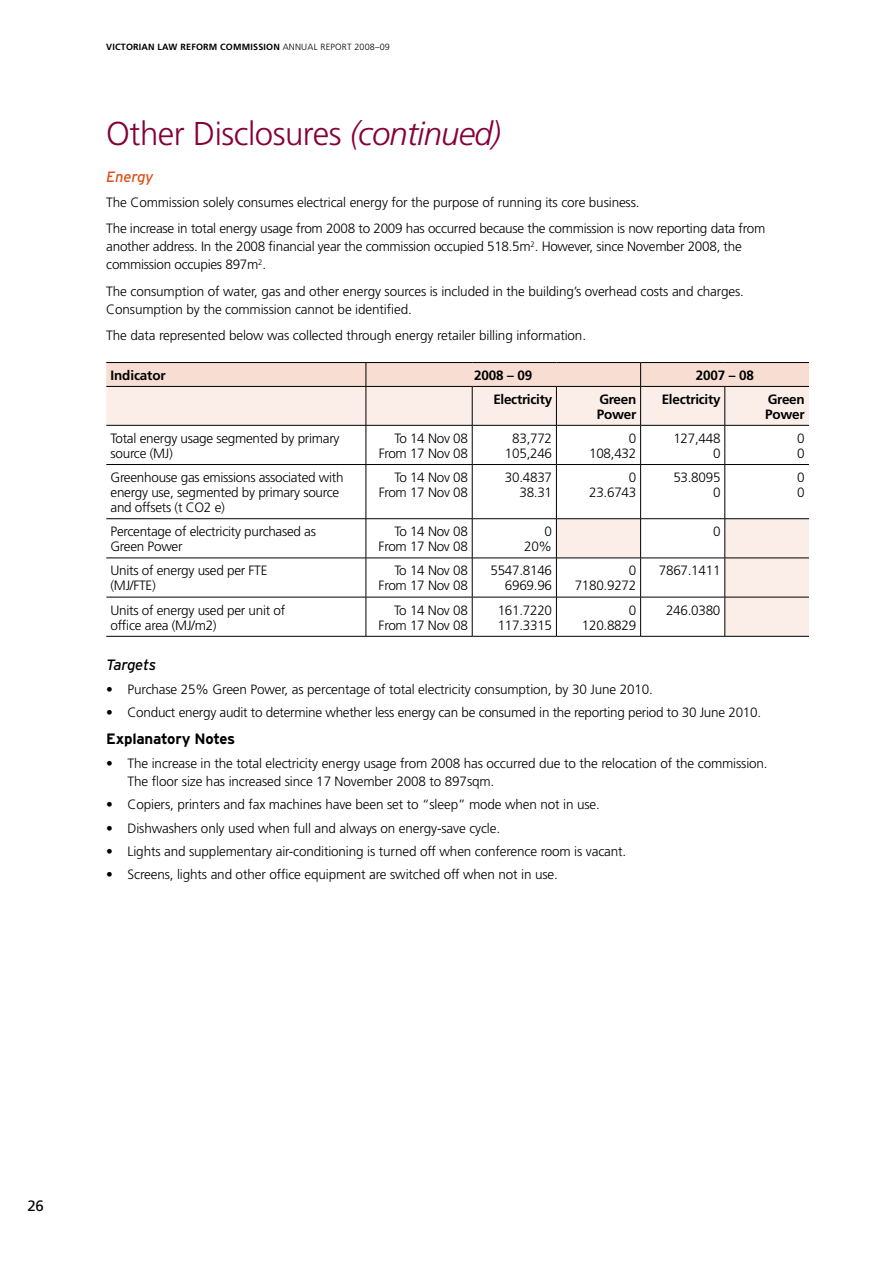
<style>
.page{position:relative;width:893px;height:1263px;background:#fff}
.page>*{position:absolute;margin:0;border:0;box-sizing:border-box;transform-origin:0 0}
.t1{font:300 33px "Frutiger CE";letter-spacing:-.015em;color:#860038}
.t2{font:700 15px "Interstate";letter-spacing:-.015em;color:#000}
.t3{font:italic 15px "Interstate";letter-spacing:-.025em;color:#000}
.t4{font:italic 15px "Interstate";letter-spacing:-.015em;color:#d9541e}
.t5{font:15px "Frutiger CE";color:#000}
.t6{font:300 13.5px/15px "Frutiger CE";letter-spacing:-.02em;color:#000;text-align:right}
.t7{font:300 13.5px/18px "Frutiger";letter-spacing:-.01em;color:#000}
.t8{font:700 13.5px/15px "Frutiger CE";letter-spacing:-.02em;color:#000}
.t9{font:700 9px "Frutiger CE";letter-spacing:.02em;color:#000}
.s1{font-weight:300}
.s2{font-style:italic}
</style>
<div class="page">
<svg style="left:106px;top:387px;width:703px;height:249px"></svg>
<svg style="left:106px;top:362px;width:703px;height:24px;background:#ecd3c9"></svg>
<hr style="left:725px;top:362px;width:84px;height:1px;background:#000">
<hr style="left:106px;top:386px;width:260px;height:1px;background:#000">
<hr style="left:366px;top:386px;width:106px;height:1px;background:#000">
<hr style="left:366px;top:387px;width:1px;height:38px;background:#000">
<hr style="left:472px;top:386px;width:84px;height:1px;background:#000">
<hr style="left:472px;top:387px;width:1px;height:38px;background:#000">
<hr style="left:556px;top:386px;width:85px;height:1px;background:#000">
<hr style="left:556px;top:387px;width:1px;height:38px;background:#000">
<hr style="left:641px;top:386px;width:84px;height:1px;background:#000">
<hr style="left:640px;top:387px;width:1px;height:38px;background:#000">
<hr style="left:725px;top:386px;width:84px;height:1px;background:#000">
<hr style="left:725px;top:387px;width:1px;height:38px;background:#000">
<hr style="left:106px;top:425px;width:260px;height:1px;background:#000">
<hr style="left:366px;top:425px;width:106px;height:1px;background:#000">
<hr style="left:366px;top:426px;width:1px;height:38px;background:#000">
<hr style="left:472px;top:425px;width:84px;height:1px;background:#000">
<hr style="left:472px;top:426px;width:1px;height:38px;background:#000">
<hr style="left:556px;top:425px;width:85px;height:1px;background:#000">
<hr style="left:556px;top:426px;width:1px;height:38px;background:#000">
<hr style="left:641px;top:425px;width:84px;height:1px;background:#000">
<hr style="left:640px;top:426px;width:1px;height:38px;background:#000">
<hr style="left:725px;top:425px;width:84px;height:1px;background:#000">
<hr style="left:725px;top:426px;width:1px;height:38px;background:#000">
<hr style="left:106px;top:464px;width:260px;height:1px;background:#000">
<hr style="left:366px;top:464px;width:106px;height:1px;background:#000">
<hr style="left:366px;top:465px;width:1px;height:53px;background:#000">
<hr style="left:472px;top:464px;width:84px;height:1px;background:#000">
<hr style="left:472px;top:465px;width:1px;height:53px;background:#000">
<hr style="left:556px;top:464px;width:85px;height:1px;background:#000">
<hr style="left:556px;top:465px;width:1px;height:53px;background:#000">
<hr style="left:641px;top:464px;width:84px;height:1px;background:#000">
<hr style="left:640px;top:465px;width:1px;height:53px;background:#000">
<hr style="left:725px;top:464px;width:84px;height:1px;background:#000">
<hr style="left:725px;top:465px;width:1px;height:53px;background:#000">
<hr style="left:106px;top:518px;width:260px;height:1px;background:#000">
<hr style="left:366px;top:518px;width:106px;height:1px;background:#000">
<hr style="left:366px;top:519px;width:1px;height:39px;background:#000">
<hr style="left:472px;top:518px;width:84px;height:1px;background:#000">
<hr style="left:472px;top:519px;width:1px;height:39px;background:#000">
<hr style="left:556px;top:518px;width:85px;height:1px;background:#000">
<hr style="left:556px;top:519px;width:1px;height:39px;background:#000">
<hr style="left:641px;top:518px;width:84px;height:1px;background:#000">
<hr style="left:640px;top:519px;width:1px;height:39px;background:#000">
<hr style="left:725px;top:518px;width:84px;height:1px;background:#000">
<hr style="left:725px;top:519px;width:1px;height:39px;background:#000">
<hr style="left:106px;top:558px;width:260px;height:1px;background:#000">
<hr style="left:366px;top:558px;width:106px;height:1px;background:#000">
<hr style="left:366px;top:558px;width:1px;height:39px;background:#000">
<hr style="left:472px;top:558px;width:84px;height:1px;background:#000">
<hr style="left:472px;top:558px;width:1px;height:39px;background:#000">
<hr style="left:556px;top:558px;width:85px;height:1px;background:#000">
<hr style="left:556px;top:558px;width:1px;height:39px;background:#000">
<hr style="left:641px;top:558px;width:84px;height:1px;background:#000">
<hr style="left:640px;top:558px;width:1px;height:39px;background:#000">
<hr style="left:725px;top:558px;width:84px;height:1px;background:#000">
<hr style="left:725px;top:558px;width:1px;height:39px;background:#000">
<hr style="left:106px;top:597px;width:260px;height:1px;background:#000">
<hr style="left:366px;top:597px;width:106px;height:1px;background:#000">
<hr style="left:366px;top:597px;width:1px;height:39px;background:#000">
<hr style="left:472px;top:597px;width:84px;height:1px;background:#000">
<hr style="left:472px;top:597px;width:1px;height:39px;background:#000">
<hr style="left:556px;top:597px;width:85px;height:1px;background:#000">
<hr style="left:556px;top:597px;width:1px;height:39px;background:#000">
<hr style="left:641px;top:597px;width:84px;height:1px;background:#000">
<hr style="left:640px;top:597px;width:1px;height:39px;background:#000">
<hr style="left:725px;top:597px;width:84px;height:1px;background:#000">
<hr style="left:725px;top:597px;width:1px;height:39px;background:#000">
<hr style="left:106px;top:636px;width:260px;height:1px;background:#000">
<hr style="left:366px;top:636px;width:106px;height:1px;background:#000">
<hr style="left:472px;top:636px;width:84px;height:1px;background:#000">
<hr style="left:556px;top:636px;width:85px;height:1px;background:#000">
<hr style="left:641px;top:636px;width:84px;height:1px;background:#000">
<hr style="left:725px;top:636px;width:84px;height:1px;background:#000">
<p class="t9" style="left:106px;top:41px;width:285px">VICTORIAN LAW REFORM COMMISSION <span class="s1">ANNUAL REPORT 2008–09</span></p>
<h1 class="t1" style="left:106px;top:114px;width:396px">Other Disclosures <span class="s2">(continued)</span></h1>
<p class="t4" style="left:106px;top:169px;width:49px">Energy</p>
<p class="t6" style="left:106px;top:188px;width:660px;line-height:26.5px;text-align:left">The Commission solely consumes electrical energy for the purpose of running its core business.<br>The increase in total energy usage from 2008 to 2009 has occurred because the commission is now reporting data from</p>
<p class="t6" style="left:106px;top:237px;width:637px;line-height:18px;text-align:left">another address. In the 2008 financial year the commission occupied 518.5m<sup>2</sup>. However, since November 2008, the commission occupies 897m<sup>2</sup>.</p>
<p class="t6" style="left:106px;top:282px;width:639px;line-height:18px;text-align:left">The consumption of water, gas and other energy sources is included in the building’s overhead costs and charges.<br>Consumption by the commission cannot be identified.</p>
<p class="t6" style="left:106px;top:328px;width:481px">The data represented below was collected through energy retailer billing information.</p>
<p class="t8" style="left:111px;top:367px;width:57px">Indicator</p>
<p class="t8" style="left:474px;top:367px;width:60px">2008 – 09</p>
<p class="t8" style="left:696px;top:367px;width:60px">2007 – 08</p>
<p class="t8" style="left:493px;top:391px;width:60px">Electricity</p>
<p class="t8" style="left:597px;top:391px;width:41px">Green<br>Power</p>
<p class="t8" style="left:662px;top:391px;width:60px">Electricity</p>
<p class="t8" style="left:765px;top:391px;width:41px">Green<br>Power</p>
<p class="t6" style="left:111px;top:430px;width:231px;text-align:left">Total energy usage segmented by primary source (MJ)</p>
<p class="t6" style="left:379px;top:430px;width:91px">To 14 Nov 08<br>From 17 Nov 08</p>
<p class="t6" style="left:505px;top:430px;width:49px;text-align:center">83,772<br>105,246</p>
<p class="t6" style="left:589px;top:430px;width:49px">0<br>108,432</p>
<p class="t6" style="left:673px;top:430px;width:49px">127,448<br>0</p>
<p class="t6" style="left:797px;top:430px;width:9px;text-align:left">0<br>0</p>
<p class="t6" style="left:111px;top:470px;width:235px;text-align:left">Greenhouse gas emissions associated with energy use, segmented by primary source and offsets (t CO2 e)</p>
<p class="t6" style="left:379px;top:470px;width:91px">To 14 Nov 08<br>From 17 Nov 08</p>
<p class="t6" style="left:505px;top:470px;width:49px">30.4837<br>38.31</p>
<p class="t6" style="left:589px;top:470px;width:49px">0<br>23.6743</p>
<p class="t6" style="left:673px;top:470px;width:49px">53.8095<br>0</p>
<p class="t6" style="left:797px;top:470px;width:9px;text-align:left">0<br>0</p>
<p class="t6" style="left:111px;top:524px;width:207px;text-align:left">Percentage of electricity purchased as<br>Green Power</p>
<p class="t6" style="left:379px;top:524px;width:91px">To 14 Nov 08<br>From 17 Nov 08</p>
<p class="t6" style="left:524px;top:524px;width:29px">0<br>20%</p>
<p class="t6" style="left:713px;top:524px;width:9px">0</p>
<p class="t6" style="left:110px;top:563px;width:158px;text-align:left">Units of energy used per FTE (MJ/FTE)</p>
<p class="t6" style="left:379px;top:563px;width:91px">To 14 Nov 08<br>From 17 Nov 08</p>
<p class="t6" style="left:490px;top:563px;width:63px">5547.8146<br>6969.96</p>
<p class="t6" style="left:575px;top:563px;width:63px">0<br>7180.9272</p>
<p class="t6" style="left:659px;top:563px;width:63px">7867.1411</p>
<p class="t6" style="left:110px;top:602px;width:176px;text-align:left">Units of energy used per unit of office area (MJ/m2)</p>
<p class="t6" style="left:379px;top:602px;width:91px">To 14 Nov 08<br>From 17 Nov 08</p>
<p class="t6" style="left:498px;top:602px;width:56px;text-align:left">161.7220<br>117.3315</p>
<p class="t6" style="left:582px;top:602px;width:56px">0<br>120.8829</p>
<p class="t6" style="left:666px;top:602px;width:56px">246.0380</p>
<p class="t3" style="left:106px;top:656px;width:51px">Targets</p>
<p class="t7" style="left:106px;top:681px;width:548px">• Purchase 25% Green Power, as percentage of total electricity consumption, by 30 June 2010.</p>
<p class="t7" style="left:106px;top:704px;width:656px">• Conduct energy audit to determine whether less energy can be consumed in the reporting period to 30 June 2010.</p>
<p class="t2" style="left:106px;top:730px;width:131px">Explanatory Notes</p>
<p class="t7" style="left:128px;top:755px;width:642px;text-indent:-21px">• The increase in the total electricity energy usage from 2008 has occurred due to the relocation of the commission.<br>The floor size has increased since 17 November 2008 to 897sqm.</p>
<p class="t7" style="left:106px;top:796px;width:495px">• Copiers, printers and fax machines have been set to “sleep” mode when not in use.</p>
<p class="t7" style="left:106px;top:819px;width:395px">• Dishwashers only used when full and always on energy-save cycle.</p>
<p class="t7" style="left:106px;top:842px;width:521px">• Lights and supplementary air-conditioning is turned off when conference room is vacant.</p>
<p class="t7" style="left:106px;top:865px;width:453px">• Screens, lights and other office equipment are switched off when not in use.</p>
<p class="t5" style="left:27px;top:1197px;width:18px">26</p>
</div>
